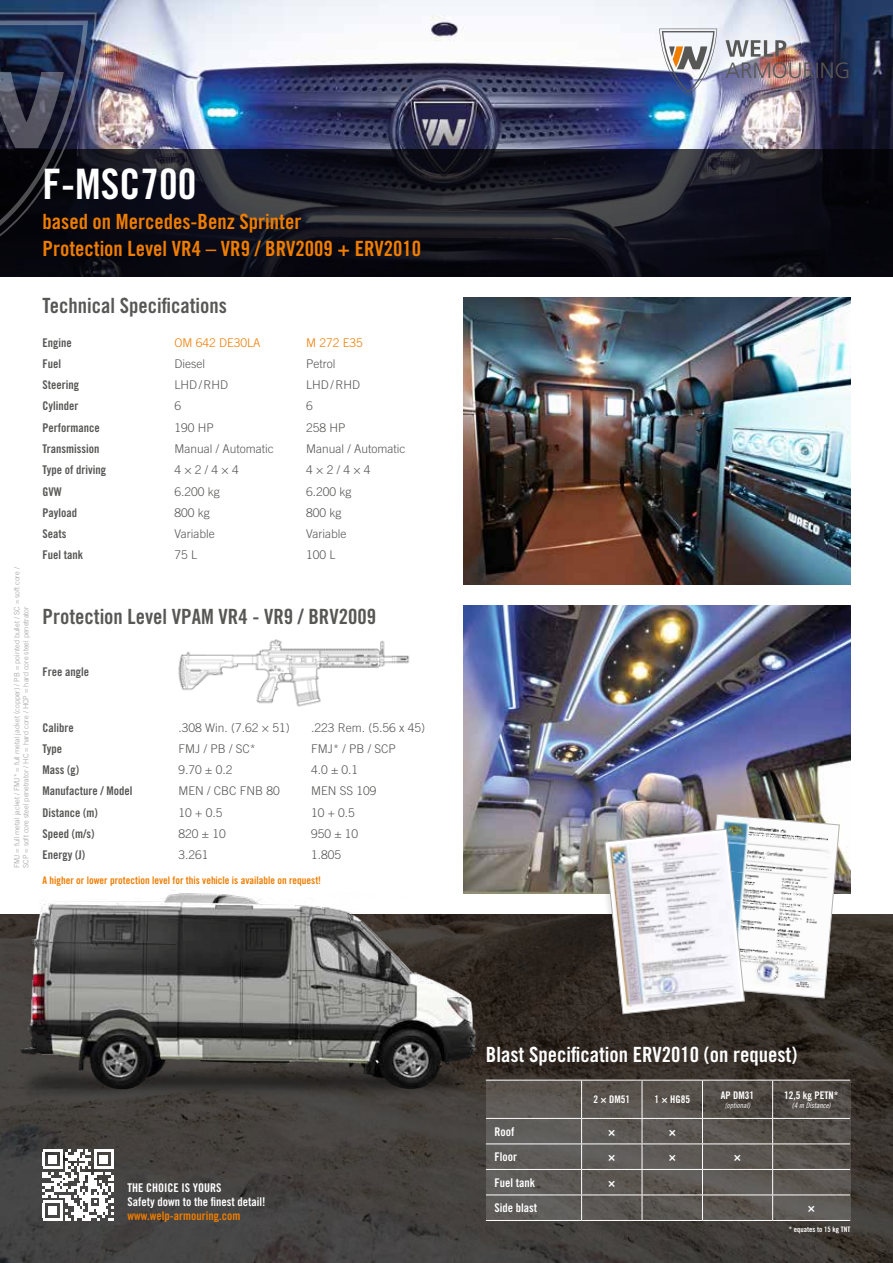
<style>
.page{position:relative;width:893px;height:1263px;background:#fff}
.page>*{position:absolute;margin:0;border:0;box-sizing:border-box;transform-origin:0 0}
.t1{font:42px "Trade Gothic LT Std Bd Cn 20";color:#fff}
.t2{font:300 22.05px "Frutiger LT Std";color:#575756}
.t3{font:21px/27px "Trade Gothic LT Std Bd Cn 20";color:#ef7d00}
.t4{font:21px "Trade Gothic LT Std Bd Cn 20";color:#575756}
.t5{font:21px "Trade Gothic LT Std Bd Cn 20";color:#fff}
.t6{font:300 12px "Trade Gothic LT Std";color:#575756}
.t7{font:12px "Trade Gothic LT Std Bd Cn 20";color:#575756}
.t8{font:12px/14.4px "Trade Gothic LT Std Bd Cn 20";color:#fff}
.t9{font:12px "Trade Gothic LT Std Bd Cn 20";color:#ef7d00}
.t10{font:300 12px "Trade Gothic LT Std";color:#ef7d00}
.t11{font:12px "Trade Gothic LT Std Bd 2";color:#fff}
.t12{font:10.5px "Trade Gothic LT Std Bd Cn 20";color:#ef7d00}
.t13{font:10.5px "Trade Gothic LT Std Bd Cn 20";color:#fff}
.t14{font:7.5px "Trade Gothic LT Std Cn 18 Obl";color:#fff}
.t15{font:7.5px "Trade Gothic LT Std Bd Cn 20";color:#fff}
.t16{font:300 7.35px/9px "Trade Gothic LT Std";color:#9d9d9c}
</style>
<div class="page">
<img style="left:0;top:0;width:893px;height:149px">
<svg style="left:0;top:149px;width:893px;height:127px;background:#13141d"></svg>
<img style="left:463px;top:298px;width:387px;height:287px">
<svg style="left:0;top:914px;width:893px;height:349px;background:#3c3834"></svg>
<svg style="left:726px;top:40px;width:60px;height:17px"></svg>
<svg style="left:659px;top:29px;width:58px;height:67px"></svg>
<svg style="left:0;top:12px;width:97px;height:224px;background:#24293c"></svg>
<img style="left:178px;top:639px;width:232px;height:68px">
<img style="left:12px;top:890px;width:472px;height:249px">
<img style="left:463px;top:606px;width:387px;height:287px">
<div style="left:598px;top:828px;width:148px;height:193px;background:#000;opacity:.1"></div>
<svg style="left:604px;top:814px;width:236px;height:200px"></svg>
<svg style="left:43px;top:1149px;width:71px;height:71px"></svg>
<svg style="left:486px;top:1081px;width:364px;height:139px;background:#5b5753"></svg>
<hr style="left:486px;top:1118px;width:96px;height:1px;background:#fff">
<hr style="left:582px;top:1118px;width:60px;height:1px;background:#fff">
<hr style="left:642px;top:1118px;width:60px;height:1px;background:#fff">
<hr style="left:702px;top:1118px;width:71px;height:1px;background:#fff">
<hr style="left:773px;top:1118px;width:77px;height:1px;background:#fff">
<hr style="left:486px;top:1143px;width:96px;height:1px;background:#fff">
<hr style="left:582px;top:1143px;width:60px;height:1px;background:#fff">
<hr style="left:642px;top:1143px;width:60px;height:1px;background:#fff">
<hr style="left:702px;top:1143px;width:71px;height:1px;background:#fff">
<hr style="left:773px;top:1143px;width:77px;height:1px;background:#fff">
<hr style="left:582px;top:1169px;width:60px;height:1px;background:#fff">
<hr style="left:642px;top:1169px;width:60px;height:1px;background:#fff">
<hr style="left:486px;top:1169px;width:96px;height:1px;background:#fff">
<hr style="left:702px;top:1169px;width:71px;height:1px;background:#fff">
<hr style="left:773px;top:1169px;width:77px;height:1px;background:#fff">
<hr style="left:486px;top:1194px;width:96px;height:1px;background:#fff">
<hr style="left:582px;top:1194px;width:60px;height:1px;background:#fff">
<hr style="left:642px;top:1194px;width:60px;height:1px;background:#fff">
<hr style="left:702px;top:1194px;width:71px;height:1px;background:#fff">
<hr style="left:773px;top:1194px;width:77px;height:1px;background:#fff">
<hr style="left:486px;top:1220px;width:96px;height:1px;background:#fff">
<hr style="left:582px;top:1220px;width:60px;height:1px;background:#fff">
<hr style="left:642px;top:1220px;width:60px;height:1px;background:#fff">
<hr style="left:702px;top:1220px;width:71px;height:1px;background:#fff">
<hr style="left:773px;top:1220px;width:77px;height:1px;background:#fff">
<hr style="left:486px;top:1080px;width:96px;height:1px;background:#fff">
<hr style="left:582px;top:1080px;width:60px;height:1px;background:#fff">
<hr style="left:642px;top:1080px;width:60px;height:1px;background:#fff">
<hr style="left:702px;top:1080px;width:71px;height:1px;background:#fff">
<hr style="left:773px;top:1080px;width:77px;height:1px;background:#fff">
<hr style="left:702px;top:1080px;width:1px;height:38px;background:#fff">
<svg style="left:702px;top:1119px;width:1px;height:101px"></svg>
<hr style="left:642px;top:1080px;width:1px;height:38px;background:#fff">
<svg style="left:642px;top:1119px;width:1px;height:101px"></svg>
<hr style="left:581px;top:1080px;width:1px;height:38px;background:#fff">
<svg style="left:581px;top:1119px;width:1px;height:101px"></svg>
<hr style="left:772px;top:1080px;width:1px;height:38px;background:#fff">
<svg style="left:772px;top:1119px;width:1px;height:101px"></svg>
<h1 class="t1" style="left:43px;top:159px;width:155px">F-MSC700</h1>
<h3 class="t3" style="left:43px;top:208px;width:380px">based on Mercedes-Benz Sprinter<br>Protection Level VR4 – VR9 / BRV2009 + ERV2010</h3>
<p class="t16" style="left:12px;top:868px;width:302px;rotate:-90deg">FMJ = full metal jacket / FMJ* = full metal jacket (copper) / PB = pointed bullet / SC = soft core /<br>SCP = soft core steel penetrator / HC = hard core / HCP = hard core steel penetrator</p>
<h3 class="t4" style="left:43px;top:293px;width:186px">Technical Specifications</h3>
<p class="t7" style="left:43px;top:335px;width:31px">Engine</p>
<p class="t10" style="left:174px;top:335px;width:88px">OM 642 DE30LA</p>
<p class="t10" style="left:306px;top:335px;width:58px">M 272 E35</p>
<p class="t7" style="left:43px;top:356px;width:20px">Fuel</p>
<p class="t6" style="left:174px;top:356px;width:32px">Diesel</p>
<p class="t6" style="left:306px;top:356px;width:31px">Petrol</p>
<p class="t7" style="left:43px;top:378px;width:38px">Steering</p>
<p class="t6" style="left:174px;top:378px;width:55px">LHD/RHD</p>
<p class="t6" style="left:306px;top:378px;width:55px">LHD/RHD</p>
<p class="t7" style="left:43px;top:399px;width:37px">Cylinder</p>
<p class="t6" style="left:174px;top:399px;width:8px">6</p>
<p class="t6" style="left:306px;top:399px;width:8px">6</p>
<p class="t7" style="left:43px;top:420px;width:59px">Performance</p>
<p class="t6" style="left:174px;top:420px;width:41px">190 HP</p>
<p class="t6" style="left:306px;top:420px;width:41px">258 HP</p>
<p class="t7" style="left:43px;top:441px;width:58px">Transmission</p>
<p class="t6" style="left:174px;top:442px;width:101px">Manual / Automatic</p>
<p class="t6" style="left:306px;top:442px;width:101px">Manual / Automatic</p>
<p class="t7" style="left:43px;top:463px;width:65px">Type of driving</p>
<p class="t6" style="left:174px;top:463px;width:66px">4 × 2 / 4 × 4</p>
<p class="t6" style="left:306px;top:463px;width:66px">4 × 2 / 4 × 4</p>
<p class="t7" style="left:43px;top:484px;width:21px">GVW</p>
<p class="t6" style="left:174px;top:484px;width:47px">6.200 kg</p>
<p class="t6" style="left:306px;top:484px;width:47px">6.200 kg</p>
<p class="t7" style="left:43px;top:505px;width:36px">Payload</p>
<p class="t6" style="left:174px;top:505px;width:37px">800 kg</p>
<p class="t6" style="left:306px;top:505px;width:37px">800 kg</p>
<p class="t7" style="left:43px;top:526px;width:25px">Seats</p>
<p class="t6" style="left:174px;top:527px;width:42px">Variable</p>
<p class="t6" style="left:306px;top:527px;width:42px">Variable</p>
<p class="t7" style="left:43px;top:548px;width:42px">Fuel tank</p>
<p class="t6" style="left:174px;top:548px;width:24px">75 L</p>
<p class="t6" style="left:306px;top:548px;width:31px">100 L</p>
<h3 class="t4" style="left:43px;top:604px;width:335px">Protection Level VPAM VR4 - VR9 / BRV2009</h3>
<p class="t7" style="left:43px;top:665px;width:48px">Free angle</p>
<p class="t7" style="left:43px;top:720px;width:33px">Calibre</p>
<p class="t6" style="left:179px;top:720px;width:113px">.308 Win. (7.62 × 51)</p>
<p class="t6" style="left:311px;top:720px;width:116px">.223 Rem. (5.56 x 45)</p>
<p class="t7" style="left:43px;top:741px;width:21px">Type</p>
<p class="t6" style="left:179px;top:741px;width:79px">FMJ / PB / SC*</p>
<p class="t6" style="left:311px;top:741px;width:86px">FMJ* / PB / SCP</p>
<p class="t7" style="left:43px;top:762px;width:38px">Mass (g)</p>
<p class="t6" style="left:179px;top:763px;width:55px">9.70 ± 0.2</p>
<p class="t6" style="left:311px;top:763px;width:49px">4.0 ± 0.1</p>
<p class="t7" style="left:43px;top:784px;width:91px">Manufacture / Model</p>
<p class="t6" style="left:179px;top:784px;width:103px">MEN / CBC FNB 80</p>
<p class="t6" style="left:311px;top:784px;width:67px">MEN SS 109</p>
<p class="t7" style="left:43px;top:805px;width:57px">Distance (m)</p>
<p class="t6" style="left:179px;top:805px;width:45px">10 + 0.5</p>
<p class="t6" style="left:311px;top:805px;width:45px">10 + 0.5</p>
<p class="t7" style="left:43px;top:826px;width:53px">Speed (m/s)</p>
<p class="t6" style="left:179px;top:826px;width:49px">820 ± 10</p>
<p class="t6" style="left:311px;top:826px;width:49px">950 ± 10</p>
<p class="t7" style="left:43px;top:847px;width:44px">Energy (J)</p>
<p class="t6" style="left:179px;top:848px;width:32px">3.261</p>
<p class="t6" style="left:311px;top:848px;width:32px">1.805</p>
<p class="t12" style="left:43px;top:873px;width:280px">A higher or lower protection level for this vehicle is available on request!</p>
<h2 class="t2" style="left:725px;top:58px;width:127px">ARMOURING</h2>
<p class="t8" style="left:128px;top:1180px;width:139px">THE CHOICE IS YOURS<br>Safety down to the finest detail!</p>
<p class="t9" style="left:128px;top:1209px;width:114px">www.welp-armouring.com</p>
<h3 class="t5" style="left:486px;top:1042px;width:313px">Blast Specification ERV2010 (on request)</h3>
<p class="t13" style="left:593px;top:1093px;width:38px">2 × DM51</p>
<p class="t13" style="left:654px;top:1093px;width:37px">1 × HG85</p>
<p class="t13" style="left:721px;top:1088px;width:35px">AP DM31</p>
<p class="t14" style="left:725px;top:1100px;width:27px">(optional)</p>
<p class="t13" style="left:784px;top:1088px;width:56px">12,5 kg PETN*</p>
<p class="t14" style="left:792px;top:1100px;width:40px">(4 m Distance)</p>
<p class="t8" style="left:494px;top:1124px;width:21px">Roof</p>
<p class="t11" style="left:608px;top:1124px;width:9px">×</p>
<p class="t11" style="left:669px;top:1124px;width:9px">×</p>
<p class="t8" style="left:494px;top:1149px;width:24px">Floor</p>
<p class="t11" style="left:608px;top:1149px;width:9px">×</p>
<p class="t11" style="left:669px;top:1149px;width:9px">×</p>
<p class="t11" style="left:734px;top:1149px;width:9px">×</p>
<p class="t8" style="left:494px;top:1175px;width:42px">Fuel tank</p>
<p class="t11" style="left:608px;top:1175px;width:9px">×</p>
<p class="t8" style="left:494px;top:1200px;width:44px">Side blast</p>
<p class="t11" style="left:808px;top:1200px;width:9px">×</p>
<p class="t15" style="left:789px;top:1225px;width:63px">* equates to 15 kg TNT</p>
</div>
